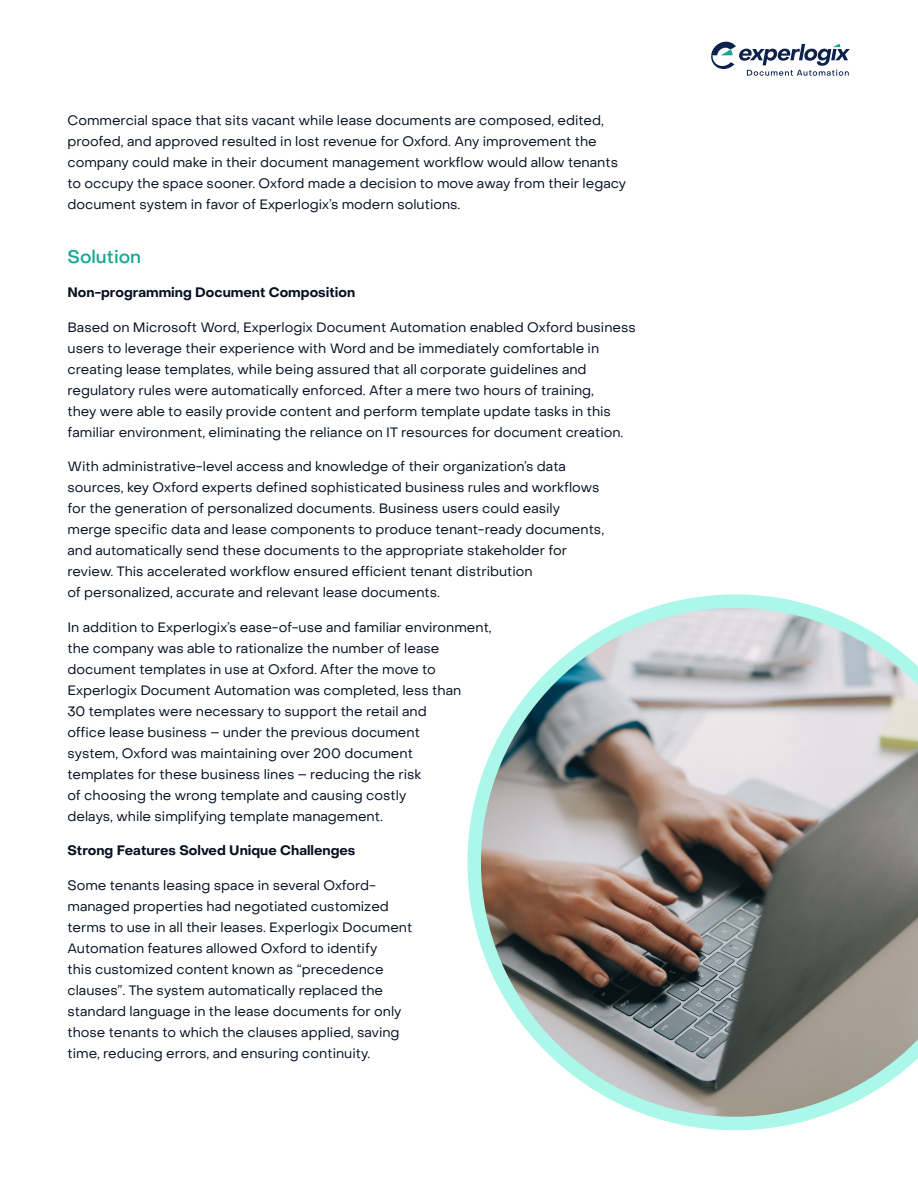
<style>
.page{position:relative;width:918px;height:1188px;background:#fff}
.page>*{position:absolute;margin:0;border:0;box-sizing:border-box;transform-origin:0 0}
.t1{font:500 18px "Object Sans";color:#16a792}
.Body{font:13.5px/21px "Object Sans";color:#061021}
.Body-2{font:700 13.5px "Object Sans";color:#061021}
</style>
<div class="page">
<svg style="left:711px;top:42px;width:139px;height:34px"></svg>
<svg style="left:467px;top:594px;width:451px;height:536px"></svg>
<p class="Body" style="left:68px;top:110px;width:560px">Commercial space that sits vacant while lease documents are composed, edited, proofed, and approved resulted in lost revenue for Oxford. Any improvement the company could make in their document management workflow would allow tenants to occupy the space sooner. Oxford made a decision to move away from their legacy document system in favor of Experlogix’s modern solutions.</p>
<h3 class="t1" style="left:68px;top:245px;width:75px">Solution</h3>
<p class="Body-2" style="left:68px;top:284px;width:289px">Non-programming Document Composition</p>
<p class="Body" style="left:68px;top:317px;width:570px">Based on Microsoft Word, Experlogix Document Automation enabled Oxford business users to leverage their experience with Word and be immediately comfortable in creating lease templates, while being assured that all corporate guidelines and regulatory rules were automatically enforced. After a mere two hours of training,<br>they were able to easily provide content and perform template update tasks in this familiar environment, eliminating the reliance on IT resources for document creation.</p>
<p class="Body" style="left:68px;top:456px;width:538px">With administrative-level access and knowledge of their organization’s data sources, key Oxford experts defined sophisticated business rules and workflows for the generation of personalized documents. Business users could easily merge specific data and lease components to produce tenant-ready documents, and automatically send these documents to the appropriate stakeholder for review. This accelerated workflow ensured efficient tenant distribution<br>of personalized, accurate and relevant lease documents.</p>
<p class="Body" style="left:68px;top:617px;width:426px">In addition to Experlogix’s ease-of-use and familiar environment, the company was able to rationalize the number of lease document templates in use at Oxford. After the move to Experlogix Document Automation was completed, less than<br>30 templates were necessary to support the retail and<br>office lease business – under the previous document<br>system, Oxford was maintaining over 200 document<br>templates for these business lines – reducing the risk<br>of choosing the wrong template and causing costly<br>delays, while simplifying template management.</p>
<p class="Body-2" style="left:68px;top:842px;width:290px">Strong Features Solved Unique Challenges</p>
<p class="Body" style="left:68px;top:875px;width:346px">Some tenants leasing space in several Oxford&shy;managed properties had negotiated customized terms to use in all their leases. Experlogix Document Automation features allowed Oxford to identify<br>this customized content known as “precedence clauses”. The system automatically replaced the standard language in the lease documents for only those tenants to which the clauses applied, saving time, reducing errors, and ensuring continuity.</p>
</div>
